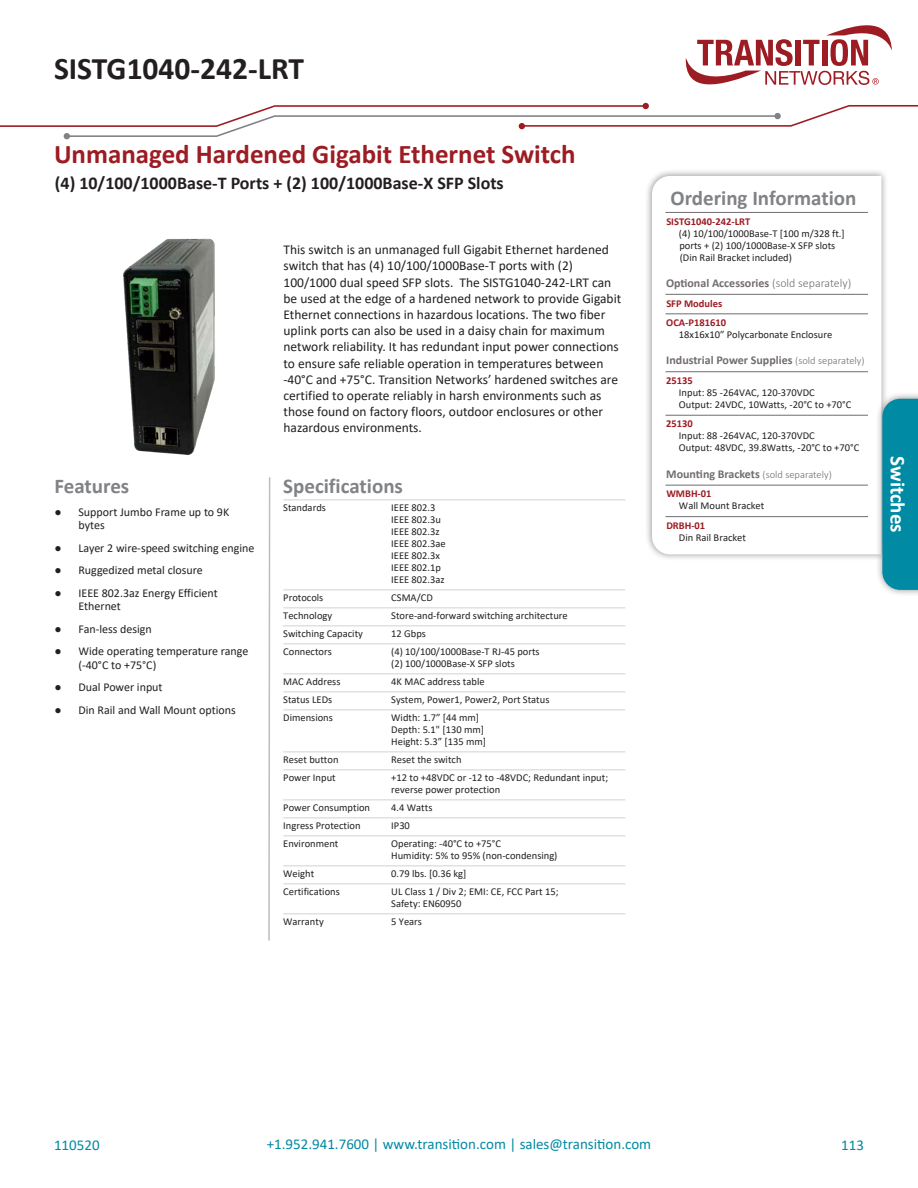
<style>
.page{position:relative;width:918px;height:1188px;background:#fff}
.page>*{position:absolute;margin:0;border:0;box-sizing:border-box;transform-origin:0 0}
._2020_Page_Title{font:700 31.5px "Calibri";color:#231f20}
._2020_Red_Title_Desc{font:700 27px "Calibri";color:#9d1c23}
._2020_Ordering_Info{font:700 21px "Calibri";color:#808285}
.t1{font:700 21px "Calibri";color:#fff}
._2020_Black_Title_Pr{font:700 18px "Calibri";color:#231f20}
.t2{font:15px "Calibri";color:#008aa3}
._2020_Paragraph_Desc{font:13.5px/16.2px "Calibri";color:#231f20}
.t3{font:12px/13.5px "Calibri";color:#231f20}
._2020_Optional_Acces{font:700 12px "Calibri";color:#716c71}
._2020_Specs_Body{font:10.5px/12px "Calibri";color:#231f20}
._2020_SKU_descriptio{font:10.5px/12px "Calibri";color:#231f20}
._2020_SKU_Title{font:700 10.5px "Calibri";color:#9d1c23}
.s1{font-weight:300}
.s2{font-weight:300;font-size:10.5px}
</style>
<div class="page">
<svg style="left:685px;top:25px;width:207px;height:60px"></svg>
<svg style="left:0;top:103px;width:918px;height:36px"></svg>
<svg style="left:268px;top:477px;width:3px;height:464px"></svg>
<hr style="left:283px;top:499px;width:342px;height:2px;background:#e0e1e0">
<hr style="left:283px;top:589px;width:342px;height:2px;background:#e0e1e0">
<hr style="left:283px;top:607px;width:342px;height:2px;background:#e0e1e0">
<hr style="left:283px;top:625px;width:342px;height:2px;background:#e0e1e0">
<hr style="left:283px;top:643px;width:342px;height:2px;background:#e0e1e0">
<hr style="left:283px;top:673px;width:342px;height:2px;background:#e0e1e0">
<hr style="left:283px;top:691px;width:342px;height:2px;background:#e0e1e0">
<hr style="left:283px;top:709px;width:342px;height:2px;background:#e0e1e0">
<hr style="left:283px;top:751px;width:342px;height:2px;background:#e0e1e0">
<hr style="left:283px;top:769px;width:342px;height:2px;background:#e0e1e0">
<hr style="left:283px;top:799px;width:342px;height:2px;background:#e0e1e0">
<hr style="left:283px;top:817px;width:342px;height:2px;background:#e0e1e0">
<hr style="left:283px;top:835px;width:342px;height:2px;background:#e0e1e0">
<hr style="left:283px;top:865px;width:342px;height:2px;background:#e0e1e0">
<hr style="left:283px;top:883px;width:342px;height:2px;background:#e0e1e0">
<hr style="left:283px;top:913px;width:342px;height:2px;background:#e0e1e0">
<div style="left:645px;top:169px;width:244px;height:393px;background:#231f20;opacity:.48"></div>
<svg style="left:652px;top:176px;width:229px;height:378px"></svg>
<hr style="left:665px;top:212px;width:203px;height:1px;background:#716c71">
<hr style="left:665px;top:294px;width:203px;height:1px;background:#716c71">
<hr style="left:665px;top:313px;width:203px;height:1px;background:#716c71">
<hr style="left:665px;top:371px;width:203px;height:1px;background:#716c71">
<hr style="left:665px;top:415px;width:203px;height:1px;background:#716c71">
<hr style="left:665px;top:485px;width:203px;height:1px;background:#716c71">
<hr style="left:665px;top:516px;width:203px;height:1px;background:#716c71">
<img style="left:123px;top:238px;width:92px;height:217px">
<div style="left:875px;top:392px;width:43px;height:205px;background:#231f20;opacity:.48"></div>
<div style="left:882px;top:399px;width:36px;height:191px;background:#008aa3"></div>
<p class="_2020_Page_Title" style="left:54px;top:46px;width:252px">SISTG1040-242-LRT</p>
<p class="_2020_Red_Title_Desc" style="left:54px;top:135px;width:523px">Unmanaged Hardened Gigabit Ethernet Switch</p>
<p class="_2020_Black_Title_Pr" style="left:55px;top:171px;width:450px">(4) 10/100/1000Base-T Ports + (2) 100/1000Base-X SFP Slots</p>
<p class="_2020_Ordering_Info" style="left:54px;top:471px;width:76px">Features</p>
<p class="t3" style="left:78px;top:504px;width:152px;text-indent:-24px">● Support Jumbo Frame up to 9K bytes</p>
<p class="t3" style="left:54px;top:540px;width:202px">● Layer 2 wire-speed switching engine</p>
<p class="t3" style="left:54px;top:563px;width:150px">● Ruggedized metal closure</p>
<p class="t3" style="left:78px;top:585px;width:141px;text-indent:-24px">● IEEE 802.3az Energy Efficient<br>Ethernet</p>
<p class="t3" style="left:54px;top:621px;width:99px">● Fan-less design</p>
<p class="t3" style="left:78px;top:644px;width:171px;text-indent:-24px">● Wide operating temperature range (-40°C to +75°C)</p>
<p class="t3" style="left:54px;top:680px;width:110px">● Dual Power input</p>
<p class="t3" style="left:54px;top:702px;width:183px">● Din Rail and Wall Mount options</p>
<p class="_2020_Paragraph_Desc" style="left:284px;top:241px;width:339px">This switch is an unmanaged full Gigabit Ethernet hardened switch that has (4) 10/100/1000Base-T ports with (2)<br>100/1000 dual speed SFP slots. The SISTG1040-242-LRT can be used at the edge of a hardened network to provide Gigabit Ethernet connections in hazardous locations. The two fiber uplink ports can also be used in a daisy chain for maximum network reliability. It has redundant input power connections to ensure safe reliable operation in temperatures between -40°C and +75°C. Transition Networks’ hardened switches are certified to operate reliably in harsh environments such as those found on factory floors, outdoor enclosures or other hazardous environments.</p>
<p class="_2020_Ordering_Info" style="left:283px;top:471px;width:121px">Specifications</p>
<p class="_2020_Specs_Body" style="left:283px;top:501px;width:44px">Standards</p>
<p class="_2020_Specs_Body" style="left:391px;top:501px;width:56px">IEEE 802.3<br>IEEE 802.3u<br>IEEE 802.3z<br>IEEE 802.3ae<br>IEEE 802.3x<br>IEEE 802.1p<br>IEEE 802.3az</p>
<p class="_2020_Specs_Body" style="left:283px;top:591px;width:42px">Protocols</p>
<p class="_2020_Specs_Body" style="left:391px;top:591px;width:43px">CSMA/CD</p>
<p class="_2020_Specs_Body" style="left:283px;top:609px;width:50px">Technology</p>
<p class="_2020_Specs_Body" style="left:391px;top:609px;width:178px">Store-and-forward switching architecture</p>
<p class="_2020_Specs_Body" style="left:283px;top:627px;width:81px">Switching Capacity</p>
<p class="_2020_Specs_Body" style="left:391px;top:627px;width:36px">12 Gbps</p>
<p class="_2020_Specs_Body" style="left:283px;top:645px;width:50px">Connectors</p>
<p class="_2020_Specs_Body" style="left:391px;top:645px;width:150px">(4) 10/100/1000Base-T RJ-45 ports (2) 100/1000Base-X SFP slots</p>
<p class="_2020_Specs_Body" style="left:283px;top:675px;width:59px">MAC Address</p>
<p class="_2020_Specs_Body" style="left:391px;top:675px;width:95px">4K MAC address table</p>
<p class="_2020_Specs_Body" style="left:283px;top:693px;width:50px">Status LEDs</p>
<p class="_2020_Specs_Body" style="left:391px;top:693px;width:160px">System, Power1, Power2, Port Status</p>
<p class="_2020_Specs_Body" style="left:283px;top:711px;width:51px">Dimensions</p>
<p class="_2020_Specs_Body" style="left:391px;top:711px;width:96px">Width: 1.7” [44 mm]<br>Depth: 5.1" [130 mm]<br>Height: 5.3” [135 mm]</p>
<p class="_2020_Specs_Body" style="left:283px;top:753px;width:57px">Reset button</p>
<p class="_2020_Specs_Body" style="left:391px;top:753px;width:72px">Reset the switch</p>
<p class="_2020_Specs_Body" style="left:283px;top:771px;width:54px">Power Input</p>
<p class="_2020_Specs_Body" style="left:391px;top:771px;width:218px">+12 to +48VDC or -12 to -48VDC; Redundant input; reverse power protection</p>
<p class="_2020_Specs_Body" style="left:283px;top:801px;width:88px">Power Consumption</p>
<p class="_2020_Specs_Body" style="left:391px;top:801px;width:43px">4.4 Watts</p>
<p class="_2020_Specs_Body" style="left:283px;top:819px;width:79px">Ingress Protection</p>
<p class="_2020_Specs_Body" style="left:391px;top:819px;width:20px">IP30</p>
<p class="_2020_Specs_Body" style="left:283px;top:837px;width:57px">Environment</p>
<p class="_2020_Specs_Body" style="left:391px;top:837px;width:168px">Operating: -40°C to +75°C<br>Humidity: 5% to 95% (non-condensing)</p>
<p class="_2020_Specs_Body" style="left:283px;top:867px;width:32px">Weight</p>
<p class="_2020_Specs_Body" style="left:391px;top:867px;width:77px">0.79 lbs. [0.36 kg]</p>
<p class="_2020_Specs_Body" style="left:283px;top:885px;width:58px">Certifications</p>
<p class="_2020_Specs_Body" style="left:391px;top:885px;width:169px">UL Class 1 / Div 2; EMI: CE, FCC Part 15;<br>Safety: EN60950</p>
<p class="_2020_Specs_Body" style="left:283px;top:915px;width:42px">Warranty</p>
<p class="_2020_Specs_Body" style="left:391px;top:915px;width:32px">5 Years</p>
<p class="_2020_Ordering_Info" style="left:671px;top:183px;width:187px">Ordering Information</p>
<p class="_2020_SKU_Title" style="left:666px;top:214px;width:85px">SISTG1040-242-LRT</p>
<p class="_2020_SKU_descriptio" style="left:679px;top:227px;width:167px">(4) 10/100/1000Base-T [100 m/328 ft.] ports + (2) 100/1000Base-X SFP slots (Din Rail Bracket included)</p>
<p class="_2020_Optional_Acces" style="left:666px;top:275px;width:187px">Optional Accessories <span class="s1">(sold separately)</span></p>
<p class="_2020_SKU_Title" style="left:666px;top:296px;width:57px">SFP Modules</p>
<p class="_2020_SKU_Title" style="left:666px;top:315px;width:61px">OCA-P181610</p>
<p class="_2020_SKU_descriptio" style="left:679px;top:328px;width:155px">18x16x10” Polycarbonate Enclosure</p>
<p class="_2020_Optional_Acces" style="left:666px;top:352px;width:200px">Industrial Power Supplies <span class="s2">(sold separately)</span></p>
<p class="_2020_SKU_Title" style="left:666px;top:373px;width:28px">25135</p>
<p class="_2020_SKU_descriptio" style="left:679px;top:386px;width:137px">Input: 85 -264VAC, 120-370VDC</p>
<p class="_2020_SKU_descriptio" style="left:679px;top:398px;width:174px">Output: 24VDC, 10Watts, -20°C to +70°C</p>
<p class="_2020_SKU_Title" style="left:666px;top:417px;width:28px">25130</p>
<p class="_2020_SKU_descriptio" style="left:679px;top:430px;width:137px">Input: 88 -264VAC, 120-370VDC</p>
<p class="_2020_SKU_descriptio" style="left:679px;top:442px;width:182px">Output: 48VDC, 39.8Watts, -20°C to +70°C</p>
<p class="_2020_Optional_Acces" style="left:666px;top:465px;width:167px">Mounting Brackets <span class="s2">(sold separately)</span></p>
<p class="_2020_SKU_Title" style="left:666px;top:486px;width:47px">WMBH-01</p>
<p class="_2020_SKU_descriptio" style="left:679px;top:500px;width:87px">Wall Mount Bracket</p>
<p class="_2020_SKU_Title" style="left:666px;top:518px;width:40px">DRBH-01</p>
<p class="_2020_SKU_descriptio" style="left:679px;top:531px;width:69px">Din Rail Bracket</p>
<h3 class="t1" style="left:913px;top:456px;width:78px;rotate:90deg">Switches</h3>
<h3 class="t2" style="left:54px;top:1134px;width:47px">110520</h3>
<h3 class="t2" style="left:267px;top:1133px;width:386px">+1.952.941.7600 | www.transition.com | sales@transition.com</h3>
<h3 class="t2" style="left:841px;top:1135px;width:24px">113</h3>
</div>
